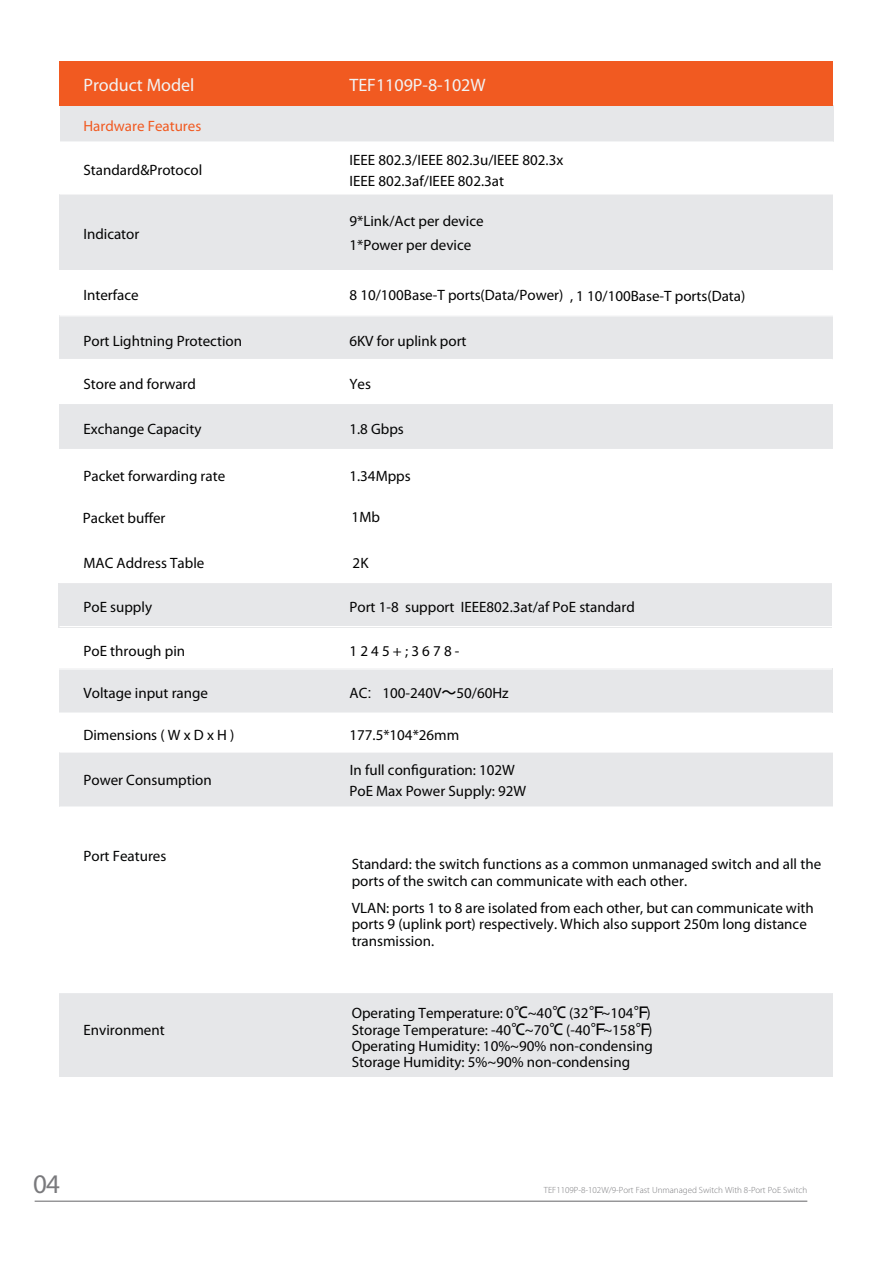
<style>
.page{position:relative;width:893px;height:1263px;background:#fff}
.page>*{position:absolute;margin:0;border:0;box-sizing:border-box;transform-origin:0 0}
.t1{font:27px "Myriad Pro";color:#7a7a7d}
.t2{font:18px "Myriad Pro";color:#f2f3f4}
.t3{font:15px/16.4px "Myriad Pro";color:#030303}
.t4{font:15px/16.5px "Myriad Pro";color:#030404}
.t5{font:15px "Myriad Pro";color:#f15a21}
.t6{font:300 9px "Myriad Pro";color:#7a7a7d}
.s1{font-family:"Arial"}
.s2{font-family:"Ping Fang SC Regular G Bpc EUC H"}
</style>
<div class="page">
<hr style="left:35px;top:1201px;width:772px;height:1px;background:#656568">
<div style="left:60px;top:105px;width:774px;height:37px;background:#e6e7e9"></div>
<div style="left:59px;top:316px;width:774px;height:44px;background:#e6e7e9"></div>
<div style="left:60px;top:404px;width:773px;height:45px;background:#e6e7e9"></div>
<div style="left:58px;top:583px;width:774px;height:44px;background:#e6e7e9"></div>
<div style="left:60px;top:668px;width:773px;height:45px;background:#e6e7e9"></div>
<div style="left:60px;top:752px;width:773px;height:55px;background:#e6e7e9"></div>
<div style="left:59px;top:993px;width:774px;height:84px;background:#e6e7e9"></div>
<div style="left:60px;top:195px;width:773px;height:76px;background:#e6e7e9"></div>
<div style="left:60px;top:61px;width:773px;height:44px;background:#f15a21"></div>
<hr style="left:60px;top:751px;width:773px;height:2px;background:#fff">
<hr style="left:60px;top:806px;width:773px;height:2px;background:#fff">
<hr style="left:58px;top:712px;width:774px;height:2px;background:#fff">
<hr style="left:58px;top:668px;width:774px;height:1px;background:#fff">
<hr style="left:60px;top:626px;width:773px;height:1px;background:#fff">
<hr style="left:59px;top:359px;width:774px;height:1px;background:#fff">
<hr style="left:59px;top:270px;width:774px;height:1px;background:#fff">
<hr style="left:60px;top:141px;width:773px;height:2px;background:#fff">
<p class="t2" style="left:83px;top:75px;width:113px">Product Model</p>
<p class="t2" style="left:349px;top:75px;width:138px">TEF1109P-8-102W</p>
<p class="t5" style="left:83px;top:118px;width:119px">Hardware Features</p>
<p class="t3" style="left:83px;top:162px;width:120px">Standard&amp;Protocol</p>
<p class="t3" style="left:349px;top:149px;width:215px;line-height:21px">IEEE 802.3/IEEE 802.3u/IEEE 802.3x<br>IEEE 802.3af/IEEE 802.3at</p>
<p class="t3" style="left:83px;top:226px;width:57px">Indicator</p>
<p class="t3" style="left:349px;top:209px;width:136px;line-height:24px">9*Link/Act per device<br>1*Power per device</p>
<p class="t3" style="left:83px;top:287px;width:57px">Interface</p>
<p class="t3" style="left:349px;top:287px;width:397px">8 10/100Base-T ports(Data/Power) , 1 10/100Base-T ports(Data)</p>
<p class="t3" style="left:83px;top:333px;width:160px">Port Lightning Protection</p>
<p class="t3" style="left:349px;top:333px;width:119px">6KV for uplink port</p>
<p class="t3" style="left:83px;top:376px;width:114px">Store and forward</p>
<p class="t3" style="left:349px;top:376px;width:23px">Yes</p>
<p class="t3" style="left:83px;top:421px;width:119px">Exchange Capacity</p>
<p class="t4" style="left:349px;top:420px;width:56px">1.8 Gbps</p>
<p class="t3" style="left:83px;top:468px;width:143px">Packet forwarding rate</p>
<p class="t3" style="left:349px;top:468px;width:63px">1.34Mpps</p>
<p class="t3" style="left:83px;top:510px;width:84px">Packet buffer</p>
<p class="t3" style="left:352px;top:509px;width:30px">1Mb</p>
<p class="t3" style="left:83px;top:555px;width:122px">MAC Address Table</p>
<p class="t3" style="left:353px;top:555px;width:17px">2K</p>
<p class="t4" style="left:83px;top:599px;width:70px">PoE supply</p>
<p class="t3" style="left:349px;top:599px;width:287px">Port 1-8 support IEEE802.3at/af PoE standard</p>
<p class="t3" style="left:83px;top:643px;width:103px">PoE through pin</p>
<p class="t3" style="left:349px;top:643px;width:112px">1 2 4 5 + ; 3 6 7 8 -</p>
<p class="t3" style="left:83px;top:685px;width:126px">Voltage input range</p>
<p class="t3" style="left:349px;top:685px;width:161px">AC<span class="s1">:</span> 100-240V<span class="s2">～</span>50/60Hz</p>
<p class="t3" style="left:83px;top:727px;width:152px">Dimensions ( W x D x H )</p>
<p class="t3" style="left:349px;top:727px;width:111px">177.5*104*26mm</p>
<p class="t3" style="left:83px;top:772px;width:130px">Power Consumption</p>
<p class="t3" style="left:349px;top:783px;width:178px">PoE Max Power Supply: 92W</p>
<p class="t3" style="left:350px;top:762px;width:167px">In full configuration: 102W</p>
<p class="t4" style="left:83px;top:848px;width:84px">Port Features</p>
<p class="t3" style="left:83px;top:1022px;width:83px">Environment</p>
<p class="t4" style="left:352px;top:856px;width:471px">Standard: the switch functions as a common unmanaged switch and all the ports of the switch can communicate with each other.</p>
<p class="t4" style="left:352px;top:900px;width:464px">VLAN: ports 1 to 8 are isolated from each other, but can communicate with ports 9 (uplink port) respectively. Which also support 250m long distance transmission.</p>
<p class="t3" style="left:352px;top:1005px;width:303px">Operating Temperature: 0<span class="s2">℃</span>~40<span class="s2">℃</span> (32<span class="s2">℉</span>~104<span class="s2">℉</span>)<br>Storage Temperature: -40<span class="s2">℃</span>~70<span class="s2">℃</span> (-40<span class="s2">℉</span>~158<span class="s2">℉</span>)<br>Operating Humidity: 10%~90% non-condensing Storage Humidity: 5%~90% non-condensing</p>
<h1 class="t1" style="left:33px;top:1169px;width:28px">04</h1>
<p class="t6" style="left:544px;top:1185px;width:265px">TEF1109P-8-102W/9-Port Fast Unmanaged Switch With 8-Port PoE Switch</p>
</div>
